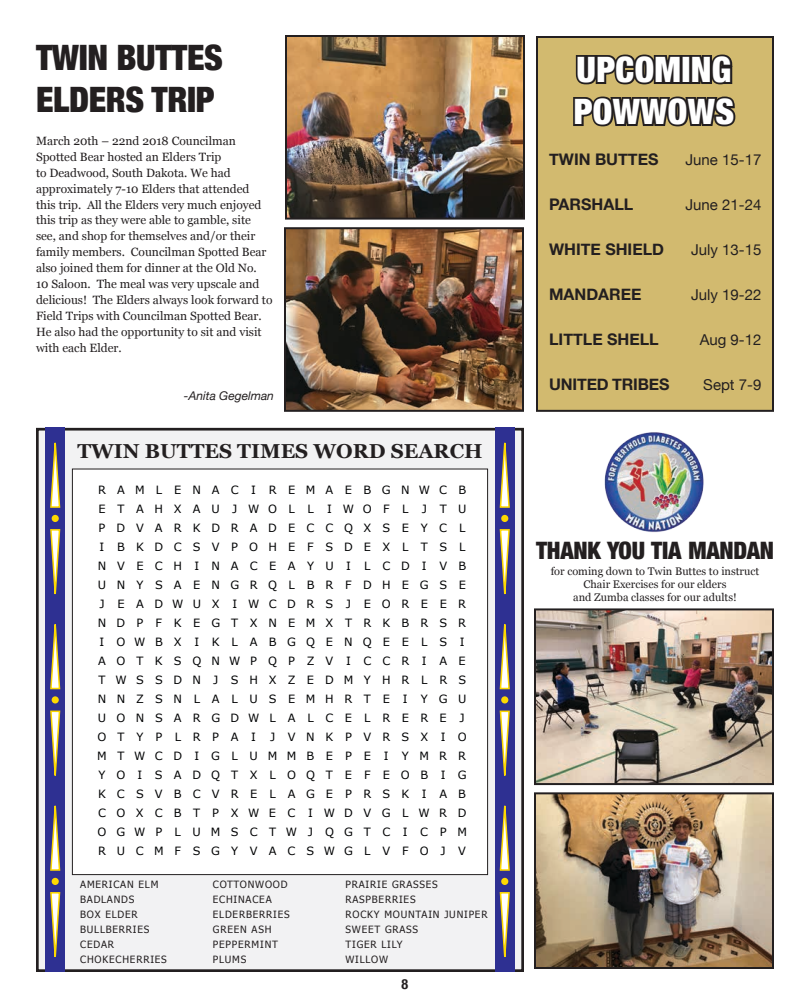
<style>
.page{position:relative;width:810px;height:1008px;background:#fff}
.page>*{position:absolute;margin:0;border:0;box-sizing:border-box;transform-origin:0 0}
.t1{font:900 condensed 35px/42px "Helvetica Neue";letter-spacing:-.01em;color:#231f20}
.t2{font:900 condensed 35px/42px "Helvetica Neue";letter-spacing:.01em;color:#fff}
.t3{font:900 condensed 24px "Helvetica Neue";letter-spacing:-.01em;color:#231f20}
.t4{font:700 20.2px "Georgia";color:#231f20}
.t5{font:700 16px "Helvetica Neue";color:#231f20}
.t6{font:15px "Helvetica Neue";color:#231f20}
.t7{font:700 condensed 14px "Helvetica Neue";color:#231f20}
.t8{font:12px/16px "Georgia";color:#231f20}
.t9{font:italic 12px "Helvetica Neue";color:#231f20}
.t10{font:11.4px/19px "Verdana";letter-spacing:.975em;color:#010203}
.t11{font:11.4px/17.1px "Verdana";color:#010203}
.t12{font:11px/13.2px "Georgia";color:#231f20;text-align:center}
.t13{font:10px/15px "Tahoma";letter-spacing:.08em;color:#231f20}
</style>
<div class="page">
<div style="left:37px;top:429px;width:486px;height:542px;background:#f2f2f3"></div>
<div style="left:36px;top:428px;width:488px;height:544px;border:3px solid #231f20"></div>
<div style="left:72px;top:469px;width:416px;height:406px;background:#fff"></div>
<div style="left:45px;top:428px;width:20px;height:544px;background:#2e3092"></div>
<svg style="left:50px;top:892px;width:11px;height:65px"></svg>
<div style="left:52px;top:878px;width:7px;height:7px;background:#fdd800;border-radius:50%"></div>
<svg style="left:50px;top:710px;width:11px;height:161px"></svg>
<div style="left:52px;top:696px;width:7px;height:8px;background:#fdd800;border-radius:50%"></div>
<svg style="left:50px;top:529px;width:11px;height:161px"></svg>
<svg style="left:49px;top:427px;width:12px;height:81px"></svg>
<div style="left:52px;top:515px;width:7px;height:7px;background:#fdd800;border-radius:50%"></div>
<div style="left:495px;top:428px;width:20px;height:544px;background:#2e3092"></div>
<svg style="left:499px;top:892px;width:11px;height:65px"></svg>
<div style="left:501px;top:878px;width:7px;height:7px;background:#fdd800;border-radius:50%"></div>
<svg style="left:499px;top:710px;width:11px;height:161px"></svg>
<div style="left:501px;top:696px;width:7px;height:8px;background:#fdd800;border-radius:50%"></div>
<svg style="left:499px;top:529px;width:11px;height:161px"></svg>
<svg style="left:499px;top:427px;width:12px;height:81px"></svg>
<div style="left:501px;top:515px;width:7px;height:7px;background:#fdd800;border-radius:50%"></div>
<img style="left:288px;top:38px;width:234px;height:179px">
<div style="left:285px;top:35px;width:240px;height:185px;border:2px solid #231f20"></div>
<img style="left:287px;top:230px;width:234px;height:179px">
<div style="left:284px;top:227px;width:240px;height:185px;border:2px solid #231f20"></div>
<img style="left:537px;top:611px;width:234px;height:171px">
<div style="left:534px;top:608px;width:240px;height:177px;border:2px solid #231f20"></div>
<img style="left:537px;top:795px;width:234px;height:171px">
<div style="left:534px;top:792px;width:240px;height:177px;border:2px solid #231f20"></div>
<img style="left:604px;top:432px;width:100px;height:100px">
<div style="left:537px;top:37px;width:236px;height:374px;background:#d2ba6f"></div>
<div style="left:536px;top:36px;width:238px;height:376px;border:2px solid #231f20"></div>
<svg style="left:575px;top:54px;width:158px;height:31px"></svg>
<svg style="left:573px;top:96px;width:163px;height:31px"></svg>
<h1 class="t1" style="left:36px;top:35px;width:189px">TWIN BUTTES<br>ELDERS TRIP</h1>
<p class="t8" style="left:36px;top:132px;width:238px">March 20th – 22nd 2018 Councilman Spotted Bear hosted an Elders Trip<br>to Deadwood, South Dakota. We had approximately 7-10 Elders that attended<br>this trip. All the Elders very much enjoyed this trip as they were able to gamble, site see, and shop for themselves and/or their family members. Councilman Spotted Bear also joined them for dinner at the Old No.<br>10 Saloon. The meal was very upscale and delicious! The Elders always look forward to Field Trips with Councilman Spotted Bear.<br>He also had the opportunity to sit and visit with each Elder.</p>
<p class="t9" style="left:184px;top:388px;width:92px">-Anita Gegelman</p>
<h3 class="t4" style="left:77px;top:436px;width:407px">TWIN BUTTES TIMES WORD SEARCH</h3>
<p class="t10" style="left:97px;top:480px;width:371px">RAMLENAC I REMAEBGNWCB<br>ETAHXAUJWOL L IWOFL J TU<br>PDVARKDRADECCQXSEYCL<br>I BKDCSVPOHEFSDEXLTSL<br>NVECHINACEAYUI LCDIVB<br>UNYSAENGRQLBRFDHEGSE<br>J EADWUX IWCDRS J EOREER<br>NDPFKEGTXNEMXTRKBRSR<br>IOWBX I KLABGQENQEELS I<br>AOTKSQNWPQPZV I CCR I AE<br>TWSSDNJ SHXZEDMYHRLRS<br>NNZSNLALUSEMHRTE I YGU<br>UONSARGDWLALCELRERE J<br>OTYPLRPAI JVNKPVRSXIO<br>MTWCDIGLUMMBEPE I YMRR<br>YOI SADQTXLOQTEFEOB IG<br>KCSVBCVRELAGEPRSK I AB<br>COXCBT PXWEC IWDVGLWRD<br>OGWP LUMSCTWJQGTC I CPM<br>RUCMFSGYVACSWGLVFOJ V</p>
<p class="t13" style="left:80px;top:876px;width:88px">AMERICAN ELM<br>BADLANDS<br>BOX ELDER<br>BULLBERRIES<br>CEDAR<br>CHOKECHERRIES</p>
<p class="t13" style="left:213px;top:876px;width:78px">COTTONWOOD<br>ECHINACEA<br>ELDERBERRIES<br>GREEN ASH<br>PEPPERMINT<br>PLUMS</p>
<p class="t13" style="left:345px;top:876px;width:144px">PRAIRIE GRASSES<br>RASPBERRIES<br>ROCKY MOUNTAIN JUNIPER<br>SWEET GRASS<br>TIGER LILY<br>WILLOW</p>
<p class="t11" style="left:180px;top:934px;width:87px">COTTONWOOD<br>ECHINACEA</p>
<p class="t7" style="left:402px;top:973px;width:8px">8</p>
<h1 class="t2" style="left:574px;top:47px;width:162px">UPCOMING<br>POWWOWS</h1>
<h3 class="t5" style="left:549px;top:146px;width:111px">TWIN BUTTES</h3>
<p class="t6" style="left:685px;top:149px;width:77px">June 15-17</p>
<h3 class="t5" style="left:549px;top:191px;width:86px">PARSHALL</h3>
<p class="t6" style="left:685px;top:194px;width:77px">June 21-24</p>
<h3 class="t5" style="left:549px;top:236px;width:12px">WHIT</h3>
<h3 class="t5" style="left:591px;top:236px;width:75px">E SHI ELD</h3>
<p class="t6" style="left:691px;top:239px;width:72px">July 13-15</p>
<h3 class="t5" style="left:549px;top:281px;width:94px">MANDAREE</h3>
<p class="t6" style="left:691px;top:284px;width:72px">July 19-22</p>
<h3 class="t5" style="left:549px;top:326px;width:10px">LITT</h3>
<h3 class="t5" style="left:583px;top:326px;width:77px">LE SH ELL</h3>
<p class="t6" style="left:700px;top:329px;width:63px">Aug 9-12</p>
<h3 class="t5" style="left:549px;top:371px;width:122px">UNITED TRIBES</h3>
<p class="t6" style="left:703px;top:374px;width:60px">Sept 7-9</p>
<h2 class="t3" style="left:536px;top:531px;width:237px">THANK YOU TIA MANDAN</h2>
<p class="t12" style="left:551px;top:564px;width:210px">for coming down to Twin Buttes to instruct<br>Chair Exercises for our elders<br>and Zumba classes for our adults!</p>
</div>
